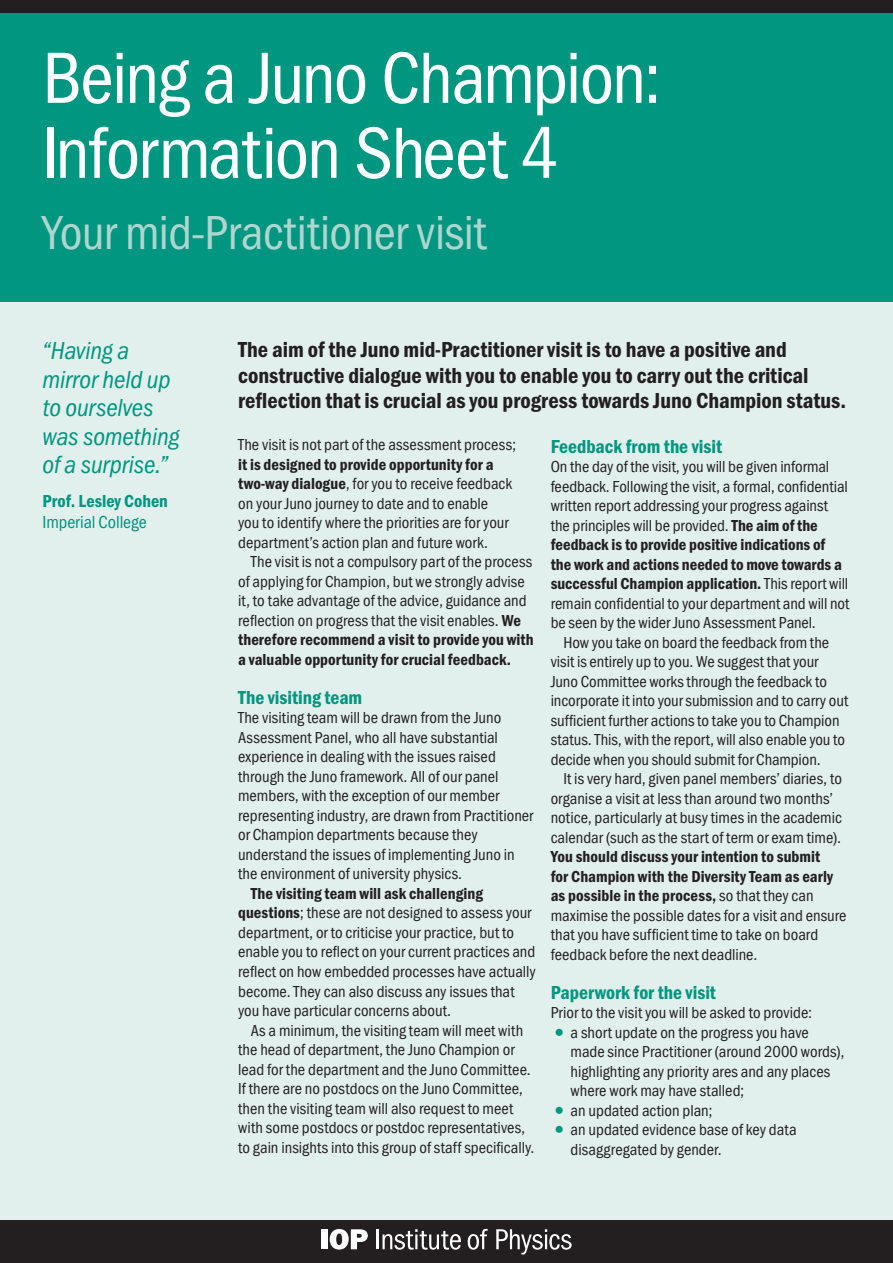
<style>
.page{position:relative;width:893px;height:1263px;background:#fff}
.page>*{position:absolute;margin:0;border:0;box-sizing:border-box;transform-origin:0 0}
.t1{font:75px/75px "Franklin Got Cd Io P";letter-spacing:-.03em;color:#fff}
.t2{font:49.5px "Franklin Got Cd Io P";letter-spacing:-.01em;color:#afd5d0}
.t3{font:italic 25.5px/28.5px "Franklin Got Cd Io P";letter-spacing:-.005em;color:#00967f}
.t4{font:600 22.5px/25.5px "Franklin Got Cd Io P";color:#231f20}
.t5{font:600 19.5px "Franklin Got Cd Io P";color:#00967f}
.t6{font:600 18px "Franklin Got Cd Io P";color:#00967f}
.t7{font:18px "Franklin Got Cd Io P";letter-spacing:-.005em;color:#00967f}
.t8{font:16.5px/19.5px "Franklin Got Cd Io P";color:#231f20}
.s1{font-weight:600}
.s2{font-size:25.5px;color:#00967f}
</style>
<div class="page">
<div style="left:0;top:234px;width:893px;height:997px;background:#e1efed"></div>
<div style="left:0;top:0;width:893px;height:302px;background:#00967f"></div>
<div style="left:0;top:0;width:893px;height:13px;background:#231f20"></div>
<div style="left:0;top:1220px;width:893px;height:43px;background:#231f20"></div>
<div style="left:321px;top:1229px;width:6px;height:20px;background:#fff"></div>
<svg style="left:330px;top:1229px;width:38px;height:20px"></svg>
<hr style="left:376px;top:1229px;width:3px;height:20px;background:#fff">
<svg style="left:382px;top:1229px;width:79px;height:21px"></svg>
<svg style="left:468px;top:1229px;width:20px;height:21px"></svg>
<svg style="left:496px;top:1229px;width:76px;height:25px"></svg>
<h1 class="t1" style="left:43px;top:41px;width:620px">Being a Juno Champion:<br>Information Sheet 4</h1>
<h2 class="t2" style="left:43px;top:205px;width:445px">Your mid-Practitioner visit</h2>
<h3 class="t3" style="left:43px;top:337px;width:139px">“Having a mirror held up to ourselves was something of a surprise.”</h3>
<p class="t6" style="left:43px;top:491px;width:127px">Prof. Lesley Cohen</p>
<p class="t7" style="left:43px;top:512px;width:106px">Imperial College</p>
<h3 class="t4" style="left:238px;top:337px;width:610px">The aim of the Juno mid-Practitioner visit is to have a positive and constructive dialogue with you to enable you to carry out the critical reflection that is crucial as you progress towards Juno Champion status.</h3>
<p class="t8" style="left:238px;top:435px;width:279px">The visit is not part of the assessment process;</p>
<p class="t8" style="left:238px;top:455px;width:275px"><span class="s1">it is designed to provide opportunity for a two-way dialogue</span>, for you to receive feedback on your Juno journey to date and to enable you to identify where the priorities are for your department’s action plan and future work.</p>
<p class="t8" style="left:238px;top:552px;width:297px;text-indent:13px">The visit is not a compulsory part of the process of applying for Champion, but we strongly advise it, to take advantage of the advice, guidance and reflection on progress that the visit enables. <span class="s1">We therefore recommend a visit to provide you with a valuable opportunity for crucial feedback.</span></p>
<p class="t5" style="left:238px;top:686px;width:126px">The visiting team</p>
<p class="t8" style="left:238px;top:708px;width:297px">The visiting team will be drawn from the Juno Assessment Panel, who all have substantial experience in dealing with the issues raised through the Juno framework. All of our panel members, with the exception of our member representing industry, are drawn from Practitioner or Champion departments because they understand the issues of implementing Juno in the environment of university physics.</p>
<p class="t8" style="left:238px;top:884px;width:299px;text-indent:13px"><span class="s1">The visiting team will ask challenging questions</span>; these are not designed to assess your department, or to criticise your practice, but to enable you to reflect on your current practices and reflect on how embedded processes have actually become. They can also discuss any issues that you have particular concerns about.</p>
<p class="t8" style="left:238px;top:1020px;width:298px;text-indent:13px">As a minimum, the visiting team will meet with the head of department, the Juno Champion or lead for the department and the Juno Committee.<br>If there are no postdocs on the Juno Committee, then the visiting team will also request to meet with some postdocs or postdoc representatives, to gain insights into this group of staff specifically.</p>
<p class="t5" style="left:551px;top:435px;width:173px">Feedback from the visit</p>
<p class="t8" style="left:551px;top:457px;width:300px">On the day of the visit, you will be given informal feedback. Following the visit, a formal, confidential written report addressing your progress against the principles will be provided. <span class="s1">The aim of the feedback is to provide positive indications of the work and actions needed to move towards a successful Champion application.</span> This report will remain confidential to your department and will not be seen by the wider Juno Assessment Panel.</p>
<p class="t8" style="left:551px;top:633px;width:299px;text-indent:13px">How you take on board the feedback from the visit is entirely up to you. We suggest that your Juno Committee works through the feedback to incorporate it into your submission and to carry out sufficient further actions to take you to Champion status. This, with the report, will also enable you to decide when you should submit for Champion.</p>
<p class="t8" style="left:551px;top:769px;width:293px;text-indent:13px">It is very hard, given panel members’ diaries, to organise a visit at less than around two months’ notice, particularly at busy times in the academic calendar (such as the start of term or exam time).</p>
<p class="t8" style="left:551px;top:847px;width:297px"><span class="s1">You should discuss your intention to submit<br>for Champion with the Diversity Team as early as possible in the process,</span> so that they can maximise the possible dates for a visit and ensure that you have sufficient time to take on board feedback before the next deadline.</p>
<p class="t5" style="left:551px;top:981px;width:167px">Paperwork for the visit</p>
<p class="t8" style="left:551px;top:1003px;width:263px">Prior to the visit you will be asked to provide:</p>
<p class="t8" style="left:571px;top:1023px;width:275px;text-indent:-20px"><span class="s2">•</span> a short update on the progress you have made since Practitioner (around 2000 words), highlighting any priority ares and any places where work may have stalled;</p>
<p class="t8" style="left:551px;top:1101px;width:163px"><span class="s2">•</span> an updated action plan;</p>
<p class="t8" style="left:571px;top:1120px;width:228px;text-indent:-20px"><span class="s2">•</span> an updated evidence base of key data disaggregated by gender.</p>
</div>
